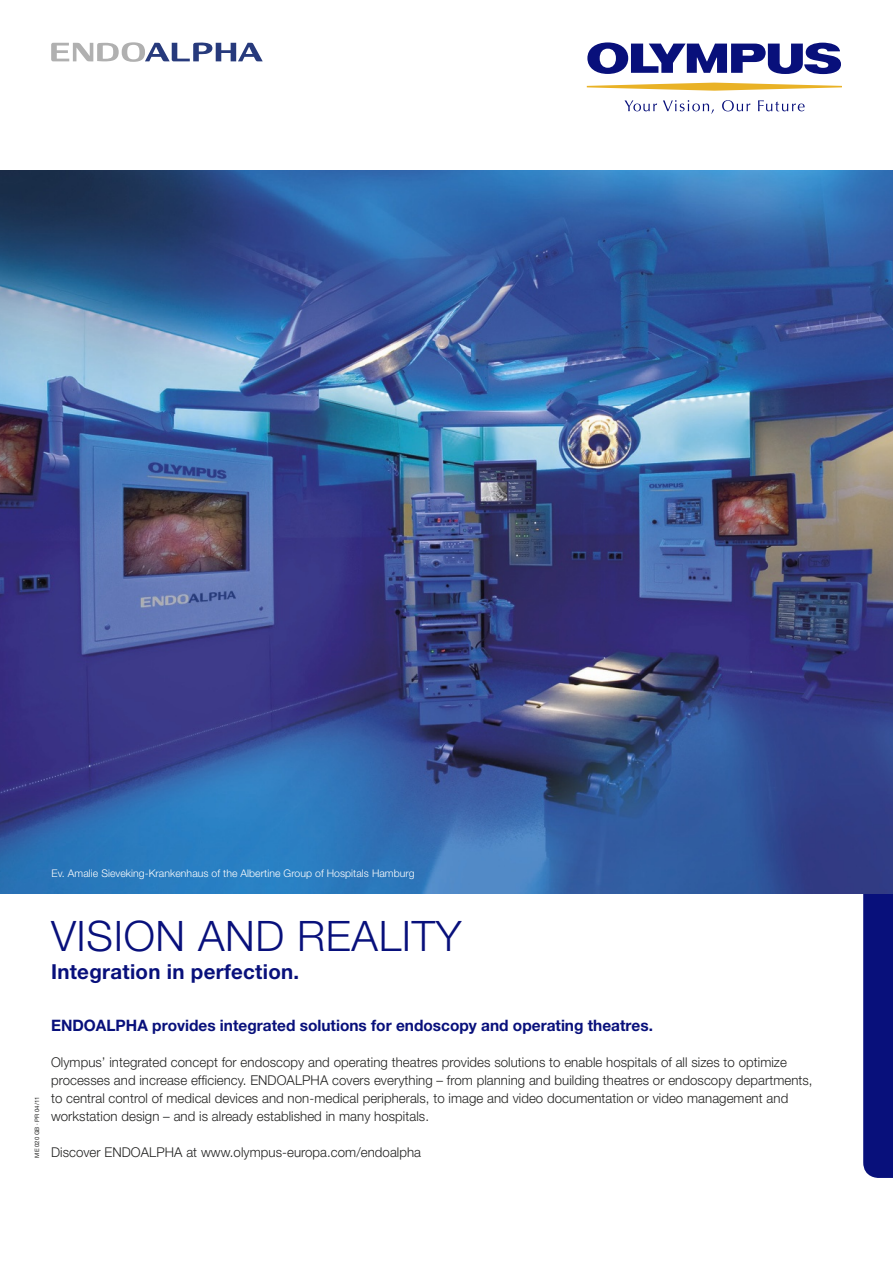
<style>
.page{position:relative;width:893px;height:1263px;background:#fff}
.page>*{position:absolute;margin:0;border:0;box-sizing:border-box;transform-origin:0 0}
.t1{font:300 42px "Helvetica Neue LT Pro";letter-spacing:.015em;color:#08107b}
.t2{font:700 20.7px "Helvetica Neue LT Pro";letter-spacing:.015em;color:#08107b}
.t3{font:700 15.75px "Helvetica Neue LT Pro";color:#08107b}
.t4{font:300 13.5px/18px "Helvetica Neue LT Pro";letter-spacing:.005em;color:#222221}
.t5{font:300 10.5px "Helvetica Neue LT Pro";letter-spacing:.005em;color:#fefefe}
.t6{font:6px "Helvetica Neue LT Pro";color:#222221}
</style>
<div class="page">
<svg style="left:863px;top:893px;width:30px;height:285px;background:#0d157d"></svg>
<img style="left:0;top:170px;width:893px;height:723px">
<svg style="left:51px;top:42px;width:212px;height:20px"></svg>
<svg style="left:587px;top:42px;width:254px;height:32px"></svg>
<svg style="left:587px;top:83px;width:255px;height:8px"></svg>
<svg style="left:624px;top:100px;width:33px;height:11px"></svg>
<svg style="left:663px;top:100px;width:51px;height:14px"></svg>
<svg style="left:722px;top:100px;width:28px;height:11px"></svg>
<svg style="left:758px;top:100px;width:47px;height:11px"></svg>
<p class="t5" style="left:52px;top:867px;width:365px">Ev. Amalie Sieveking-Krankenhaus of the Albertine Group of Hospitals Hamburg</p>
<p class="t6" style="left:33px;top:1158px;width:62px;rotate:-90deg">ME 020 GB · PR 04/11</p>
<h1 class="t1" style="left:51px;top:910px;width:412px">Vision and reality</h1>
<h2 class="t2" style="left:51px;top:959px;width:250px">Integration in perfection.</h2>
<p class="t3" style="left:51px;top:1016px;width:603px">ENDOALPHA provides integrated solutions for endoscopy and operating theatres.</p>
<p class="t4" style="left:51px;top:1053px;width:737px">Olympus’ integrated concept for endoscopy and operating theatres provides solutions to enable hospitals of all sizes to optimize processes and increase efficiency. ENDOAL</p>
<p class="t4" style="left:51px;top:1071px;width:763px;text-indent:251px">PHA covers everything – from planning and building theatres or endoscopy departments, to central control of medical devices and non-medical peripherals, to image and video documentation or video management and workstation design – and is already established in many hospitals.</p>
<p class="t4" style="left:51px;top:1143px;width:64px">Discover ENDOAL</p>
<p class="t4" style="left:156px;top:1143px;width:266px">PHA at www.olympus-europa.com/endoalpha</p>
</div>
